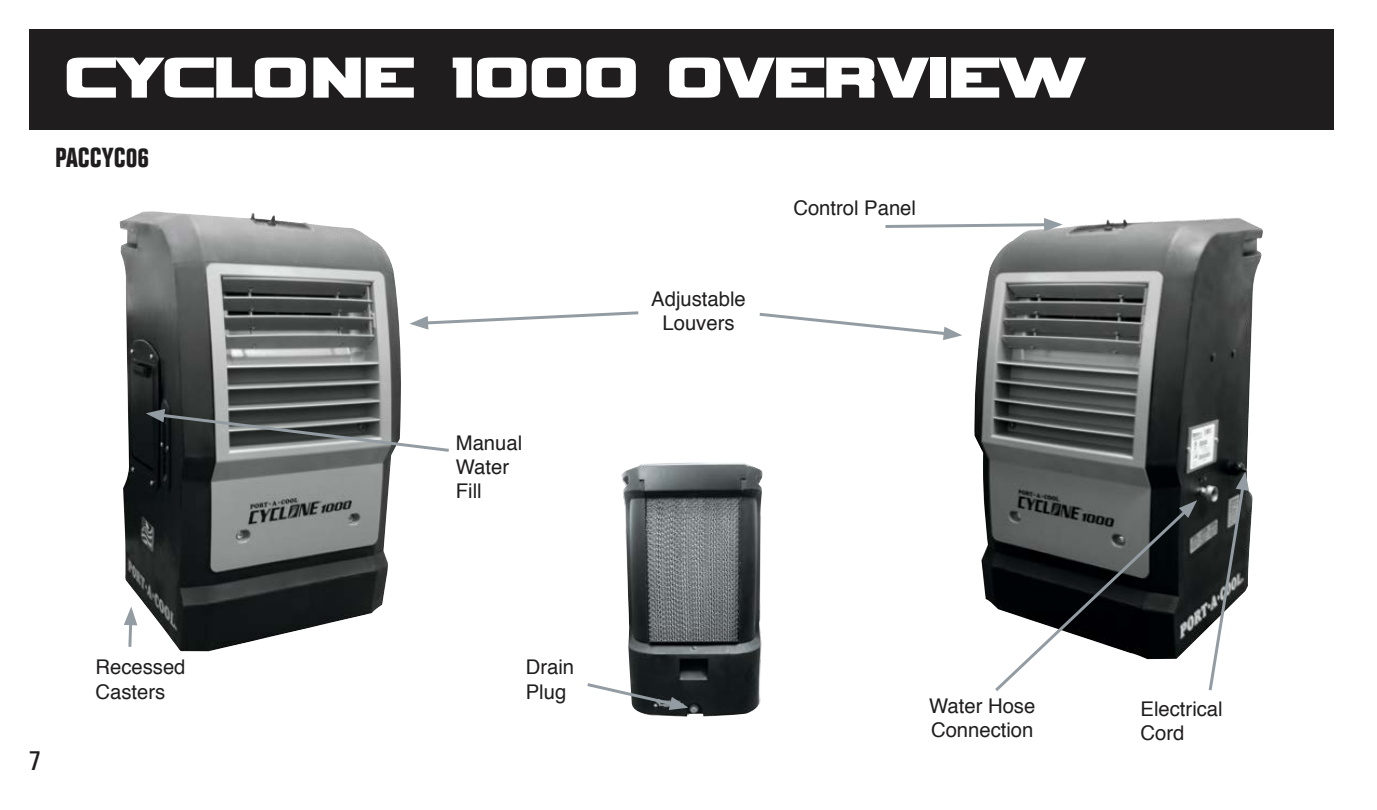
<style>
.page{position:relative;width:1377px;height:810px;background:#fff}
.page>*{position:absolute;margin:0;border:0;box-sizing:border-box;transform-origin:0 0}
.t1{font:81px "Vipnagorgialla";color:#fff}
.t2{font:700 condensed 27px "Folio BT";color:#1f1d1e}
.t3{font:condensed 27px "Univers";color:#1f1d1e}
.t4{font:20.25px/24.3px "Helvetica";color:#1f1d1e}
</style>
<div class="page">
<img style="left:120px;top:211px;width:281px;height:440px">
<img style="left:974px;top:218px;width:289px;height:421px">
<img style="left:621px;top:462px;width:142px;height:255px">
<svg style="left:1207px;top:471px;width:42px;height:220px"></svg>
<svg style="left:124px;top:607px;width:13px;height:43px"></svg>
<svg style="left:587px;top:681px;width:101px;height:29px"></svg>
<svg style="left:146px;top:409px;width:303px;height:45px;background:#717575"></svg>
<svg style="left:885px;top:218px;width:178px;height:14px"></svg>
<svg style="left:759px;top:312px;width:203px;height:28px"></svg>
<svg style="left:409px;top:311px;width:230px;height:19px"></svg>
<div style="left:29px;top:30px;width:1304px;height:100px;background:#1f1d1e"></div>
<svg style="left:992px;top:500px;width:205px;height:191px"></svg>
<h1 class="t1" style="left:65px;top:42px;width:1022px">CYCLONE 1000 OVERVIEW</h1>
<h2 class="t2" style="left:55px;top:141px;width:96px">PACCYC06</h2>
<p class="t4" style="left:456px;top:431px;width:68px">Manual<br>Water<br>Fill</p>
<p class="t4" style="left:651px;top:287px;width:96px;text-align:center">Adjustable<br>Louvers</p>
<p class="t4" style="left:793px;top:196px;width:124px">Control Panel</p>
<h2 class="t3" style="left:29px;top:743px;width:13px">7</h2>
<p class="t4" style="left:96px;top:656px;width:92px">Recessed<br>Casters</p>
<p class="t4" style="left:526px;top:656px;width:50px">Drain<br>Plug</p>
<p class="t4" style="left:929px;top:694px;width:108px">Water Hose<br>Connection</p>
<p class="t4" style="left:1141px;top:697px;width:84px">Electrical<br>Cord</p>
</div>
